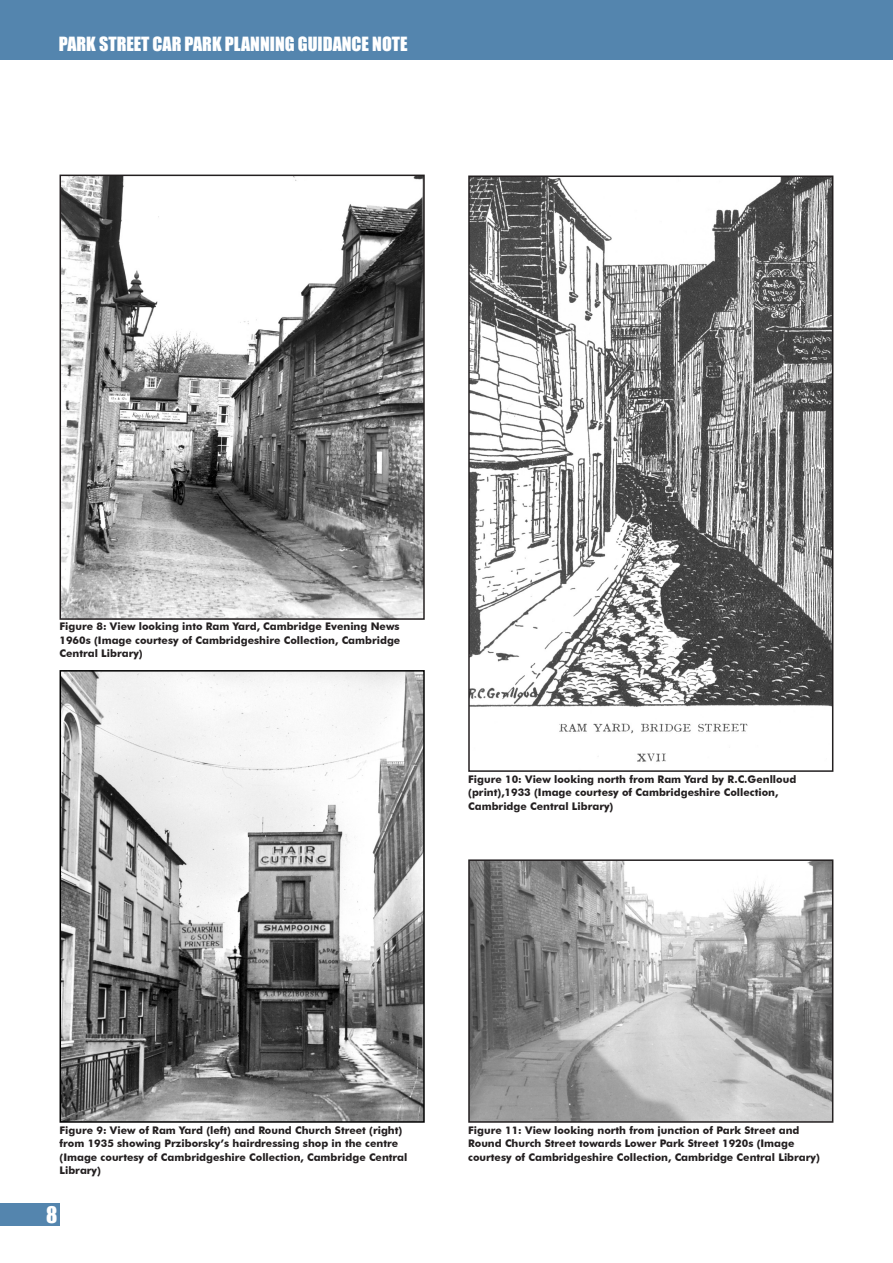
<style>
.page{position:relative;width:893px;height:1263px;background:#fff}
.page>*{position:absolute;margin:0;border:0;box-sizing:border-box;transform-origin:0 0}
.t1{font:21px "Impact";color:#fff}
.t2{font:18px "Impact";color:#fff}
.Figure_Text{font:700 10.5px/13.5px "Futura BT";color:#231f20}
</style>
<div class="page">
<div style="left:0;top:0;width:893px;height:60px;background:#5485ae"></div>
<div style="left:0;top:1203px;width:60px;height:22px;background:#5485ae"></div>
<img style="left:471px;top:862px;width:359px;height:258px">
<div style="left:468px;top:859px;width:365px;height:264px;border:2px solid #231f20"></div>
<img style="left:63px;top:178px;width:359px;height:439px">
<div style="left:60px;top:175px;width:365px;height:445px;border:2px solid #231f20"></div>
<img style="left:471px;top:179px;width:359px;height:583px">
<div style="left:468px;top:176px;width:365px;height:596px;border:2px solid #231f20"></div>
<img style="left:63px;top:673px;width:359px;height:447px">
<div style="left:60px;top:670px;width:365px;height:453px;border:2px solid #000"></div>
<h2 class="t2" style="left:59px;top:30px;width:350px">PARK STREET CAR PARK PLANNING GUIDANCE NOTE</h2>
<p class="Figure_Text" style="left:60px;top:619px;width:342px;text-align:justify">Figure 8: View looking into Ram Yard, Cambridge Evening News 1960s (Image courtesy of Cambridgeshire Collection, Cambridge Central Library)</p>
<p class="Figure_Text" style="left:468px;top:772px;width:330px">Figure 10: View looking north from Ram Yard by R.C.Genlloud (print),1933 (Image courtesy of Cambridgeshire Collection,<br>Cambridge Central Library)</p>
<p class="Figure_Text" style="left:60px;top:1123px;width:349px">Figure 9: View of Ram Yard (left) and Round Church Street (right) from 1935 showing Prziborsky’s hairdressing shop in the centre (Image courtesy of Cambridgeshire Collection, Cambridge Central Library)</p>
<h1 class="t1" style="left:46px;top:1198px;width:13px">8</h1>
<p class="Figure_Text" style="left:468px;top:1123px;width:353px">Figure 11: View looking north from junction of Park Street and<br>Round Church Street towards Lower Park Street 1920s (Image courtesy of Cambridgeshire Collection, Cambridge Central Library)</p>
</div>
